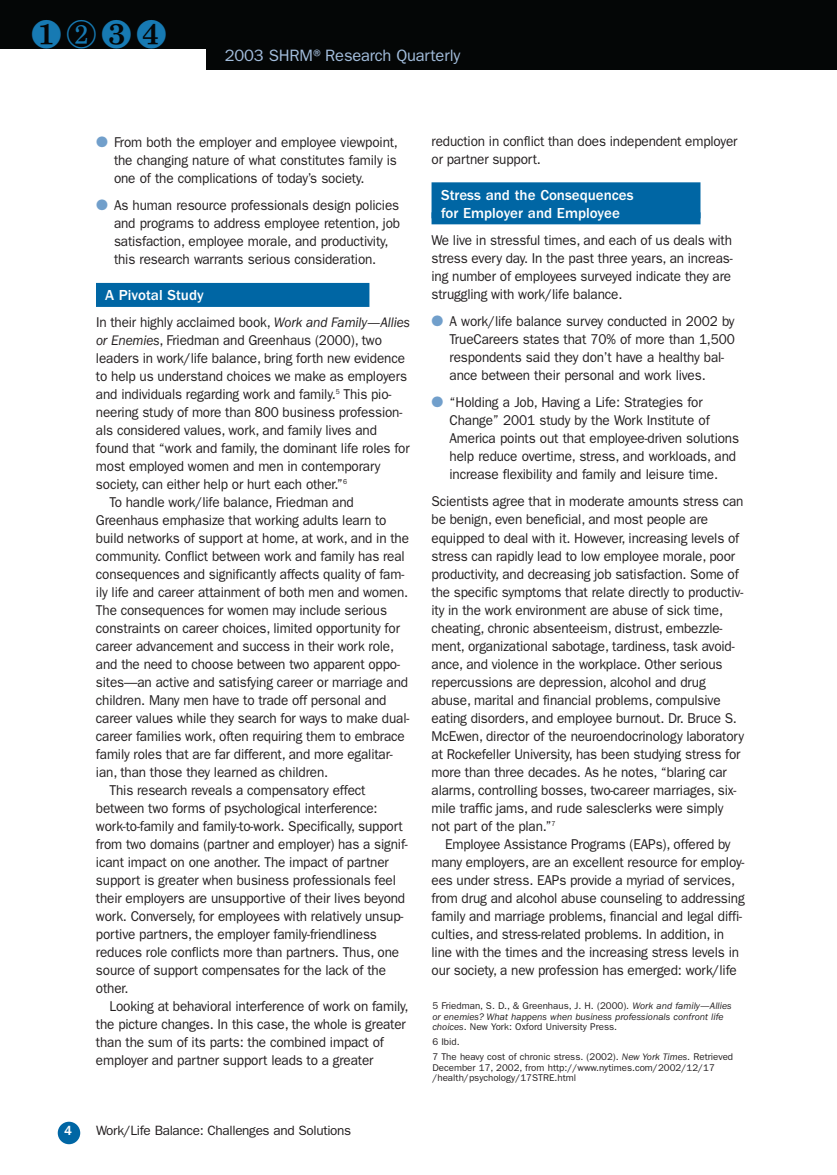
<style>
.page{position:relative;width:837px;height:1175px;background:#fff}
.page>*{position:absolute;margin:0;border:0;box-sizing:border-box;transform-origin:0 0}
.t1{font:39.75px "Monotype Sorts";color:#177ab3}
.t2{font:16.5px "Franklin Gothic";letter-spacing:-.01em;color:#a3bedd}
.t3{font:500 15px/18px "Franklin Gothic";color:#fff}
.t4{font:14.25px/18px "Franklin Gothic";letter-spacing:-.01em;color:#231f20;scale:.95 1}
.t5{font:13.5px "Franklin Gothic";letter-spacing:-.025em;color:#231f20}
.t6{font:500 13.5px "Franklin Gothic";color:#fff}
.t7{font:italic 9.75px/10.5px "Franklin Gothic";color:#231f20}
.t8{font:9.75px/15px "Franklin Gothic";color:#231f20}
.s1{color:#719fcb}
.s2{font-style:italic}
.s3{font-style:normal}
</style>
<div class="page">
<div style="left:207px;top:0;width:630px;height:70px;background:#040606"></div>
<div style="left:0;top:0;width:837px;height:49px;background:#040606"></div>
<div style="left:58px;top:1121px;width:22px;height:23px;background:#0066a4;border-radius:50%"></div>
<div style="left:96px;top:283px;width:273px;height:24px;background:#0066a4"></div>
<div style="left:432px;top:182px;width:268px;height:36px;background:#0066a4"></div>
<div style="left:432px;top:212px;width:268px;height:12px;background:#0066a4"></div>
<h1 class="t1" style="left:31px;top:16px;width:138px">❶②❸❹</h1>
<p class="t2" style="left:225px;top:50px;width:237px">2003 SHRM®Research Quarterly</p>
<p class="t4" style="left:114px;top:134px;width:301px;text-align:justify;text-indent:-18px"><span class="s1">●</span> From both the employer and employee viewpoint, the changing nature of what constitutes family is one of the complications of today’s society.</p>
<p class="t4" style="left:114px;top:197px;width:303px;text-indent:-18px"><span class="s1">●</span> As human resource professionals design policies and programs to address employee retention, job satisfaction, employee morale, and productivity, this research warrants serious consideration.</p>
<p class="t3" style="left:105px;top:287px;width:100px">A Pivotal Study</p>
<p class="t4" style="left:96px;top:314px;width:332px">In their highly acclaimed book, <span class="s2">Work and Family—Allies</span></p>
<p class="t4" style="left:96px;top:332px;width:303px"><span class="s2">or Enemies</span>, Friedman and Greenhaus (2000), two</p>
<p class="t4" style="left:96px;top:350px;width:327px">leaders in work/life balance, bring forth new evidence</p>
<p class="t4" style="left:96px;top:368px;width:329px">to help us understand choices we make as employers</p>
<p class="t4" style="left:96px;top:386px;width:313px">and individuals regarding work and family.<sup>5</sup> This pio-</p>
<p class="t4" style="left:96px;top:404px;width:324px">neering study of more than 800 business profession-</p>
<p class="t4" style="left:96px;top:422px;width:297px">als considered values, work, and family lives and</p>
<p class="t4" style="left:96px;top:440px;width:332px">found that “work and family, the dominant life roles for</p>
<p class="t4" style="left:96px;top:458px;width:301px">most employed women and men in contemporary</p>
<p class="t4" style="left:96px;top:476px;width:266px">society, can either help or hurt each other.”<sup>6</sup></p>
<p class="t4" style="left:110px;top:494px;width:259px">To handle work/life balance, Friedman and</p>
<p class="t4" style="left:96px;top:512px;width:307px">Greenhaus emphasize that working adults learn to</p>
<p class="t4" style="left:96px;top:530px;width:331px">build networks of support at home, at work, and in the</p>
<p class="t4" style="left:96px;top:548px;width:327px">community. Conflict between work and family has real</p>
<p class="t4" style="left:96px;top:566px;width:326px">consequences and significantly affects quality of fam-</p>
<p class="t4" style="left:96px;top:584px;width:330px">ily life and career attainment of both men and women.</p>
<p class="t4" style="left:96px;top:602px;width:308px">The consequences for women may include serious</p>
<p class="t4" style="left:96px;top:620px;width:322px">constraints on career choices, limited opportunity for</p>
<p class="t4" style="left:96px;top:638px;width:315px">career advancement and success in their work role,</p>
<p class="t4" style="left:96px;top:656px;width:322px">and the need to choose between two apparent oppo-</p>
<p class="t4" style="left:96px;top:674px;width:330px">sites—an active and satisfying career or marriage and</p>
<p class="t4" style="left:96px;top:692px;width:307px">children. Many men have to trade off personal and</p>
<p class="t4" style="left:96px;top:710px;width:331px">career values while they search for ways to make dual-</p>
<p class="t4" style="left:96px;top:728px;width:327px">career families work, often requiring them to embrace</p>
<p class="t4" style="left:96px;top:746px;width:314px">family roles that are far different, and more egalitar-</p>
<p class="t4" style="left:96px;top:764px;width:246px">ian, than those they learned as children.</p>
<p class="t4" style="left:110px;top:782px;width:271px">This research reveals a compensatory effect</p>
<p class="t4" style="left:96px;top:800px;width:298px">between two forms of psychological interference:</p>
<p class="t4" style="left:96px;top:818px;width:325px">work-to-family and family-to-work. Specifically, support</p>
<p class="t4" style="left:96px;top:836px;width:330px">from two domains (partner and employer) has a signif-</p>
<p class="t4" style="left:96px;top:854px;width:310px">icant impact on one another. The impact of partner</p>
<p class="t4" style="left:96px;top:872px;width:317px">support is greater when business professionals feel</p>
<p class="t4" style="left:96px;top:890px;width:327px">their employers are unsupportive of their lives beyond</p>
<p class="t4" style="left:96px;top:908px;width:325px">work. Conversely, for employees with relatively unsup-</p>
<p class="t4" style="left:96px;top:926px;width:297px">portive partners, the employer family-friendliness</p>
<p class="t4" style="left:96px;top:944px;width:321px">reduces role conflicts more than partners. Thus, one</p>
<p class="t4" style="left:96px;top:962px;width:307px">source of support compensates for the lack of the</p>
<p class="t4" style="left:96px;top:980px;width:36px">other.</p>
<p class="t4" style="left:110px;top:998px;width:316px">Looking at behavioral interference of work on family,</p>
<p class="t4" style="left:96px;top:1016px;width:328px">the picture changes. In this case, the whole is greater</p>
<p class="t4" style="left:96px;top:1034px;width:305px">than the sum of its parts: the combined impact of</p>
<p class="t4" style="left:96px;top:1052px;width:294px">employer and partner support leads to a greater</p>
<p class="t6" style="left:64px;top:1126px;width:9px">4</p>
<p class="t5" style="left:96px;top:1126px;width:257px">Work/Life Balance: Challenges and Solutions</p>
<p class="t4" style="left:432px;top:134px;width:324px">reduction in conflict than does independent employer or partner support.</p>
<p class="t3" style="left:441px;top:187px;width:194px">Stress and the Consequences for Employer and Employee</p>
<p class="t4" style="left:432px;top:233px;width:319px;text-align:justify">We live in stressful times, and each of us deals with stress every day. In the past three years, an increas&shy;ing number of employees surveyed indicate they are struggling with work/life balance.</p>
<p class="t4" style="left:450px;top:314px;width:302px;text-indent:-18px"><span class="s1">●</span> A work/life balance survey conducted in 2002 by TrueCareers states that 70% of more than 1,500 respondents said they don’t have a healthy bal&shy;ance between their personal and work lives.</p>
<p class="t4" style="left:450px;top:395px;width:306px;text-indent:-18px"><span class="s1">●</span> “Holding a Job, Having a Life: Strategies for Change” 2001 study by the Work Institute of America points out that employee-driven solutions help reduce overtime, stress, and workloads, and increase flexibility and family and leisure time.</p>
<p class="t4" style="left:432px;top:494px;width:330px">Scientists agree that in moderate amounts stress can be benign, even beneficial, and most people are equipped to deal with it. However, increasing levels of stress can rapidly lead to low employee morale, poor productivity, and decreasing job satisfaction. Some of the specific symptoms that relate directly to productiv&shy;ity in the work environment are abuse of sick time, cheating, chronic absenteeism, distrust, embezzle&shy;ment, organizational sabotage, tardiness, task avoid&shy;ance, and violence in the workplace. Other serious repercussions are depression, alcohol and drug abuse, marital and financial problems, compulsive eating disorders, and employee burnout. Dr. Bruce S.<br>McEwen, director of the neuroendocrinology laboratory at Rockefeller University, has been studying stress for more than three decades. As he notes, “blaring car alarms, controlling bosses, two-career marriages, six&shy;mile traffic jams, and rude salesclerks were simply not part of the plan.”<sup>7</sup></p>
<p class="t4" style="left:432px;top:836px;width:331px;text-indent:14px">Employee Assistance Programs (EAPs), offered by many employers, are an excellent resource for employ&shy;ees under stress. EAPs provide a myriad of services, from drug and alcohol abuse counseling to addressing family and marriage problems, financial and legal diffi&shy;culties, and stress-related problems. In addition, in line with the times and the increasing stress levels in our society, a new profession has emerged: work/life</p>
<p class="t7" style="left:432px;top:1001px;width:301px"><span class="s3">5 Friedman, S. D., &amp; Greenhaus, J. H. (2000).</span> Work and family—Allies or enemies? What happens when business professionals confront life choices<span class="s3">. New York: Oxford University Press.</span></p>
<p class="t8" style="left:432px;top:1035px;width:302px">6 Ibid.<br>7 The heavy cost of chronic stress. (2002). <span class="s2">New York Times</span>. Retrieved</p>
<p class="t8" style="left:432px;top:1062px;width:284px;line-height:10.5px">December 17, 2002, from http://www.nytimes.com/2002/12/17 /health/psychology/17STRE.html</p>
</div>
